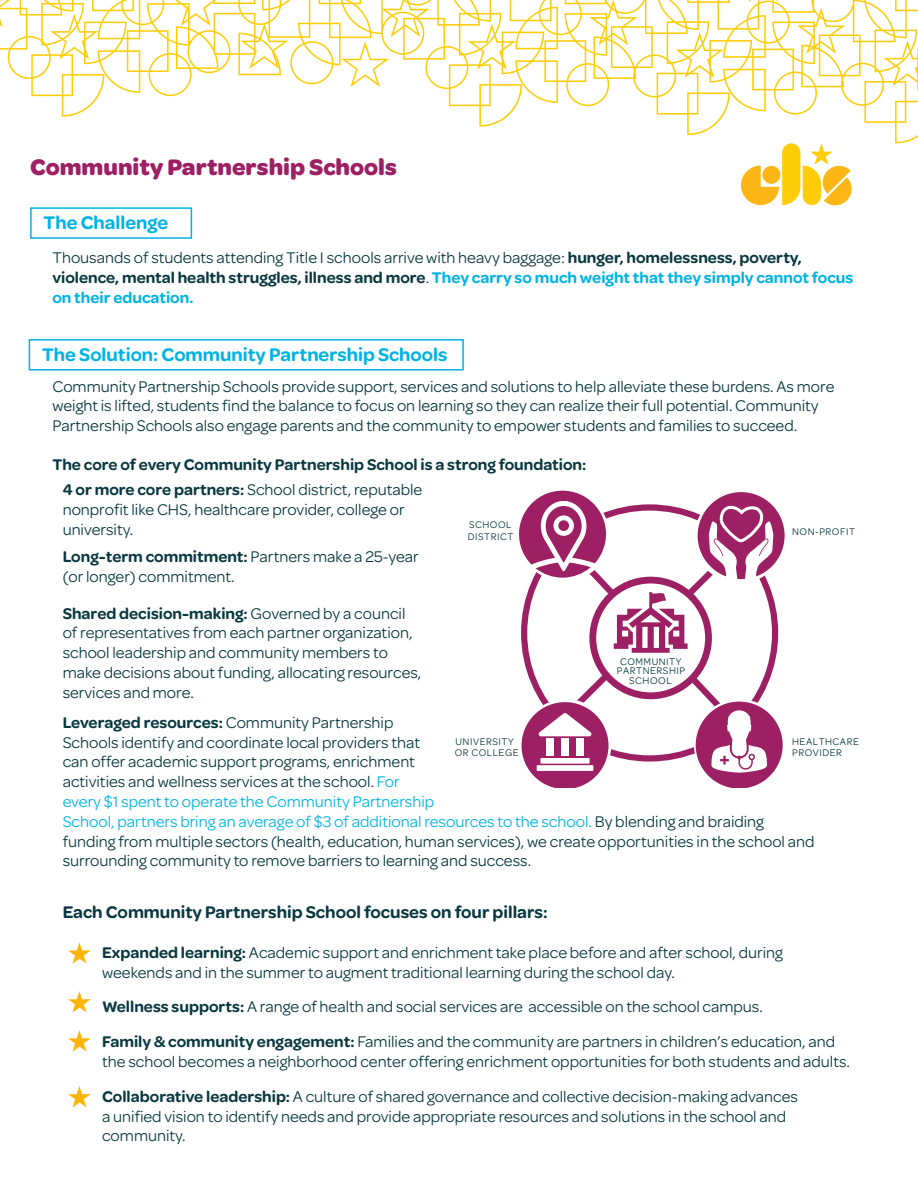
<style>
.page{position:relative;width:918px;height:1188px;background:#fff}
.page>*{position:absolute;margin:0;border:0;box-sizing:border-box;transform-origin:0 0}
.t1{font:700 24px "Omnes";color:#9e2064}
.t2{font:600 19.5px "Omnes";color:#00b3e4}
.t3{font:600 18px "Omnes";color:#093840}
.t4{font:16.5px/19.8px "Omnes";color:#093840}
.t5{font:600 16.5px/19.8px "Omnes";color:#093840}
.t6{font:10.2px/11.7px "Omnes";letter-spacing:.05em;color:#093840}
.s1{font-weight:400}
.s2{color:#00b3e4}
.s3{font-weight:600}
</style>
<div class="page">
<div style="left:30px;top:207px;width:162px;height:32px;border:2px solid #00b3e4"></div>
<svg style="left:0;top:0;width:918px;height:143px"></svg>
<svg style="left:341px;top:41px;width:48px;height:46px"></svg>
<div style="left:29px;top:339px;width:435px;height:32px;border:2px solid #00b3e4"></div>
<svg style="left:741px;top:143px;width:111px;height:62px"></svg>
<svg style="left:519px;top:491px;width:266px;height:297px"></svg>
<svg style="left:68px;top:942px;width:23px;height:22px"></svg>
<svg style="left:68px;top:991px;width:23px;height:22px"></svg>
<svg style="left:68px;top:1030px;width:23px;height:22px"></svg>
<svg style="left:68px;top:1086px;width:23px;height:22px"></svg>
<p class="t1" style="left:30px;top:150px;width:368px">Community Partnership Schools</p>
<p class="t2" style="left:44px;top:208px;width:126px">The Challenge</p>
<p class="t5" style="left:52px;top:247px;width:802px"><span class="s1">Thousands of students attending Title I schools arrive with heavy baggage:</span> hunger, homelessness, poverty, violence, mental health struggles, illness and more<span class="s1">.</span> <span class="s2">They carry so much weight that they simply cannot focus on their education.</span></p>
<p class="t2" style="left:42px;top:340px;width:407px">The Solution: Community Partnership Schools</p>
<p class="t4" style="left:52px;top:375px;width:784px">Community Partnership Schools provide support, services and solutions to help alleviate these burdens. As more weight is lifted, students find the balance to focus on learning so they can realize their full potential. Community<br>Partnership Schools also engage parents and the community to empower students and families to succeed.</p>
<p class="t5" style="left:52px;top:454px;width:536px">The core of every Community Partnership School is a strong foundation:</p>
<p class="t4" style="left:63px;top:479px;width:361px"><span class="s3">4 or more core partners:</span> School district, reputable nonprofit like CHS, healthcare provider, college or university.</p>
<p class="t4" style="left:63px;top:546px;width:358px"><span class="s3">Long-term commitment:</span> Partners make a 25-year (or longer) commitment.</p>
<p class="t4" style="left:63px;top:602px;width:360px"><span class="s3">Shared decision-making:</span> Governed by a council of representatives from each partner organization, school leadership and community members to make decisions about funding, allocating resources, services and more.</p>
<p class="t6" style="left:468px;top:518px;width:47px">SCHOOL<br>DISTRICT</p>
<p class="t6" style="left:617px;top:656px;width:70px;line-height:9.4px;text-align:center">COMMUNITY<br>PARTNERSHIP<br>SCHOOL</p>
<p class="t6" style="left:792px;top:526px;width:64px">NON-PROFIT</p>
<p class="t4" style="left:63px;top:711px;width:753px"><span class="s3">Leveraged resources:</span> Community Partnership<br>Schools identify and coordinate local providers that<br>can offer academic support programs, enrichment<br>activities and wellness services at the school. <span class="s2">For<br>every $1 spent to operate the Community Partnership<br>School, partners bring an average of $3 of additional resources to the school.</span> By blending and braiding funding from multiple sectors (health, education, human services), we create opportunities in the school and surrounding community to remove barriers to learning and success.</p>
<p class="t6" style="left:455px;top:735px;width:65px">UNIVERSITY<br>OR COLLEGE</p>
<p class="t6" style="left:792px;top:735px;width:68px">HEALTHCARE<br>PROVIDER</p>
<p class="t3" style="left:63px;top:899px;width:487px">Each Community Partnership School focuses on four pillars:</p>
<p class="t4" style="left:102px;top:942px;width:682px"><span class="s3">Expanded learning:</span> Academic support and enrichment take place before and after school, during weekends and in the summer to augment traditional learning during the school day.</p>
<p class="t4" style="left:102px;top:996px;width:662px"><span class="s3">Wellness supports:</span> A range of health and social services are accessible on the school campus.</p>
<p class="t4" style="left:102px;top:1031px;width:749px"><span class="s3">Family &amp; community engagement:</span> Families and the community are partners in children’s education, and the school becomes a neighborhood center offering enrichment opportunities for both students and adults.</p>
<p class="t4" style="left:102px;top:1086px;width:697px"><span class="s3">Collaborative leadership:</span> A culture of shared governance and collective decision-making advances a unified vision to identify needs and provide appropriate resources and solutions in the school and community.</p>
</div>
